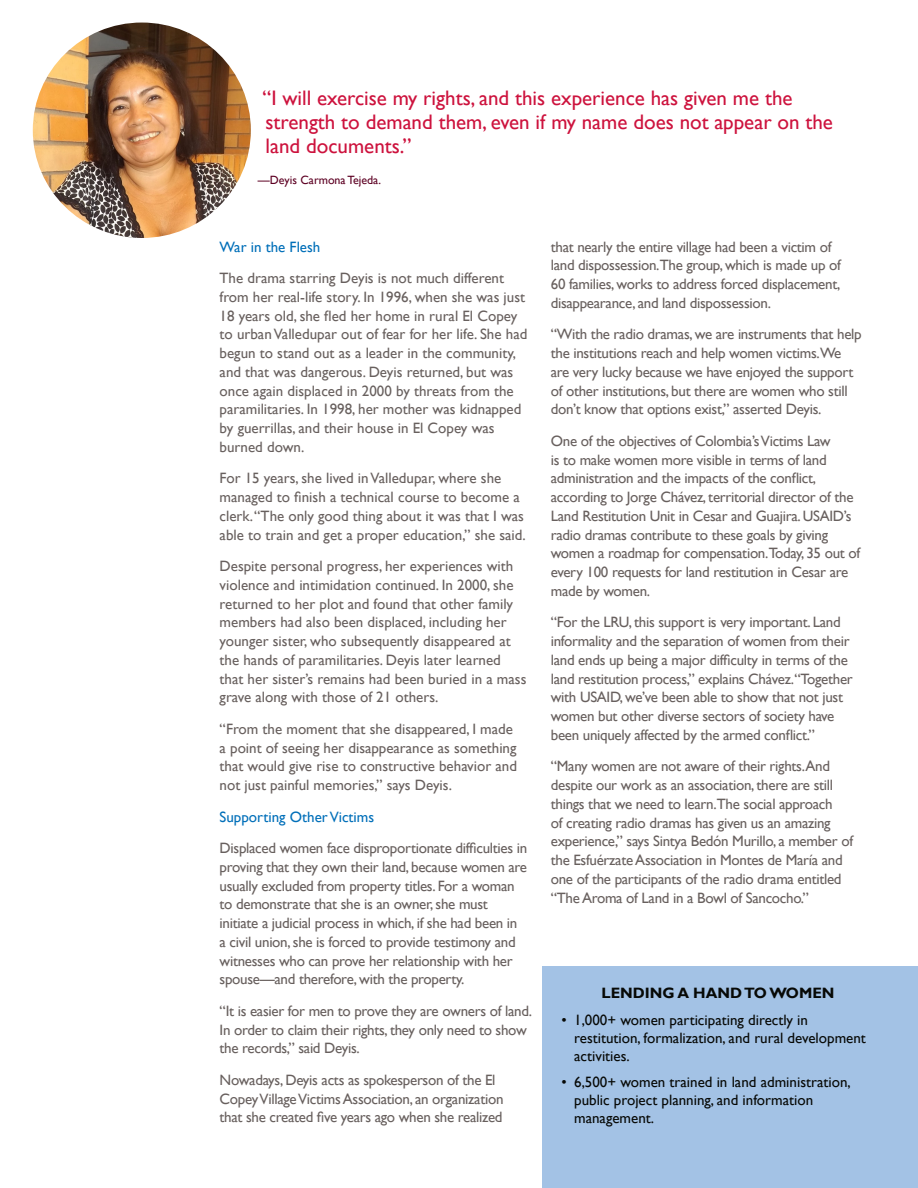
<style>
.page{position:relative;width:918px;height:1188px;background:#fff}
.page>*{position:absolute;margin:0;border:0;box-sizing:border-box;transform-origin:0 0}
.t1{font:21px/24px "Gill Sans";color:#cd123d}
.t2{font:15px/18.8px "Gill Sans";letter-spacing:-.02em;color:#68605e}
.t3{font:15px/18.8px "Gill Sans";color:#68605e}
.t4{font:15px/18px "Gill Sans";color:#070906}
.t5{font:15px "Gill Sans";color:#006fb9}
.t6{font:700 15px "Gill Sans";color:#070906}
.t7{font:12px "Gill Sans";color:#5d0023}
</style>
<div class="page">
<div style="left:543px;top:967px;width:375px;height:221px;background:#a3c2e5"></div>
<img style="left:33px;top:23px;width:218px;height:215px">
<p class="t1" style="left:262px;top:87px;width:572px">“I will exercise my rights, and this experience has given me the strength to demand them, even if my name does not appear on the land documents.”</p>
<p class="t7" style="left:258px;top:173px;width:125px">—Deyis Carmona Tejeda.</p>
<p class="t5" style="left:220px;top:238px;width:102px">War in the Flesh</p>
<p class="t3" style="left:220px;top:269px;width:309px">The drama starring Deyis is not much different from her real-life story. In 1996, when she was just 18 years old, she fled her home in rural El Copey to urban Valledupar out of fear for her life. She had begun to stand out as a leader in the community, and that was dangerous. Deyis returned, but was once again displaced in 2000 by threats from the paramilitaries. In 1998, her mother was kidnapped by guerrillas, and their house in El Copey was burned down.</p>
<p class="t3" style="left:220px;top:469px;width:308px">For 15 years, she lived in Valledupar, where she managed to finish a technical course to become a clerk. “The only good thing about it was that I was able to train and get a proper education,” she said.</p>
<p class="t3" style="left:220px;top:557px;width:308px">Despite personal progress, her experiences with violence and intimidation continued. In 2000, she returned to her plot and found that other family members had also been displaced, including her younger sister, who subsequently disappeared at the hands of paramilitaries. Deyis later learned that her sister’s remains had been buried in a mass grave along with those of 21 others.</p>
<p class="t3" style="left:220px;top:720px;width:299px">“From the moment that she disappeared, I made a point of seeing her disappearance as something that would give rise to constructive behavior and not just painful memories,” says Deyis.</p>
<p class="t5" style="left:220px;top:808px;width:156px">Supporting Other Victims</p>
<p class="t2" style="left:220px;top:839px;width:309px">Displaced women face disproportionate difficulties in proving that they own their land, because women are usually excluded from property titles. For a woman to demonstrate that she is an owner, she must initiate a judicial process in which, if she had been in a civil union, she is forced to provide testimony and witnesses who can prove her relationship with her spouse—and therefore, with the property.</p>
<p class="t2" style="left:220px;top:1002px;width:314px">“It is easier for men to prove they are owners of land.<br>In order to claim their rights, they only need to show the records,” said Deyis.</p>
<p class="t2" style="left:220px;top:1071px;width:285px">Nowadays, Deyis acts as spokesperson of the El<br>Copey Village Victims Association, an organization that she created five years ago when she realized</p>
<p class="t2" style="left:551px;top:237px;width:292px">that nearly the entire village had been a victim of land dispossession.The group, which is made up of 60 families, works to address forced displacement, disappearance, and land dispossession.</p>
<p class="t2" style="left:551px;top:325px;width:312px">“With the radio dramas, we are instruments that help the institutions reach and help women victims.We are very lucky because we have enjoyed the support of other institutions, but there are women who still don’t know that options exist,” asserted Deyis.</p>
<p class="t2" style="left:551px;top:432px;width:311px">One of the objectives of Colombia’s Victims Law<br>is to make women more visible in terms of land administration and the impacts of the conflict, according to Jorge Chávez, territorial director of the Land Restitution Unit in Cesar and Guajira. USAID’s radio dramas contribute to these goals by giving women a roadmap for compensation.Today, 35 out of every 100 requests for land restitution in Cesar are made by women.</p>
<p class="t2" style="left:551px;top:613px;width:304px">“For the LRU, this support is very important. Land informality and the separation of women from their land ends up being a major difficulty in terms of the land restitution process,” explains Chávez.“Together with USAID, we’ve been able to show that not just women but other diverse sectors of society have been uniquely affected by the armed conflict.”</p>
<p class="t2" style="left:551px;top:757px;width:304px">“Many women are not aware of their rights.And despite our work as an association, there are still things that we need to learn.The social approach<br>of creating radio dramas has given us an amazing experience,” says Sintya Bedón Murillo, a member of the Esfuérzate Association in Montes de María and one of the participants of the radio drama entitled “The Aroma of Land in a Bowl of Sancocho.”</p>
<p class="t6" style="left:601px;top:984px;width:235px">LENDING A HAND TO WOMEN</p>
<p class="t4" style="left:574px;top:1011px;width:293px;text-indent:-13px">• 1,000+ women participating directly in restitution, formalization, and rural development activities.</p>
<p class="t4" style="left:574px;top:1073px;width:278px;text-indent:-13px">• 6,500+ women trained in land administration, public project planning, and information management.</p>
</div>
